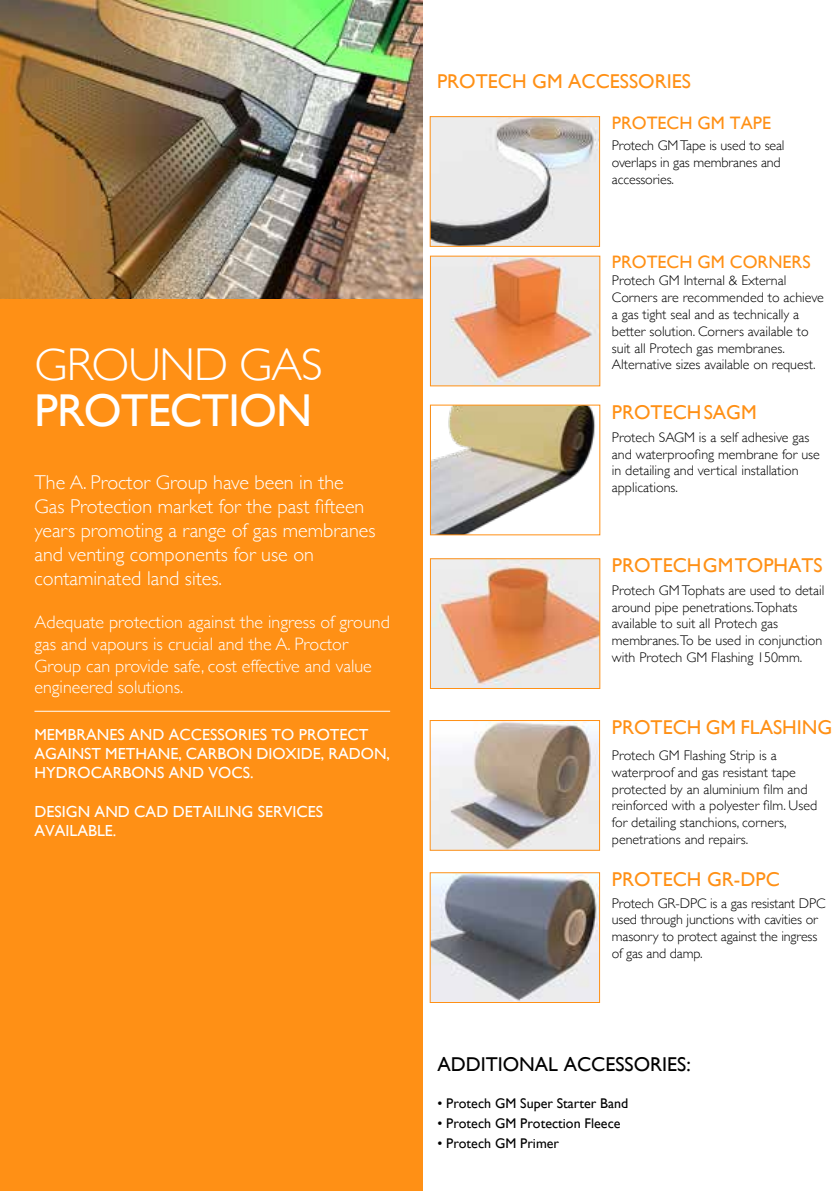
<style>
.page{position:relative;width:840px;height:1191px;background:#fff}
.page>*{position:absolute;margin:0;border:0;box-sizing:border-box;transform-origin:0 0}
.t1{font:46px "Gill Sans";letter-spacing:-.02em;color:#fff}
.t2{font:300 46px "Gill Sans";letter-spacing:-.02em;color:#fff}
.t3{font:300 20px/24px "Gill Sans";color:#fff}
.t4{font:20px "Gill Sans";color:#ff9015}
.t5{font:20px "Gill Sans";color:#000}
.t6{font:300 18px/21.6px "Gill Sans";color:#fff}
.t7{font:18px "Gill Sans";color:#ff9015}
.t8{font:16px/19.2px "Gill Sans";color:#fff}
.t9{font:300 14px/16.8px "Gill Sans";color:#000}
.t10{font:14px "Gill Sans";color:#000}
</style>
<div class="page">
<div style="left:0;top:0;width:422px;height:1191px;background:#ff9015"></div>
<hr style="left:34px;top:710px;width:356px;height:1px;background:#fff">
<img style="left:0;top:0;width:422px;height:298px">
<img style="left:431px;top:118px;width:166px;height:127px">
<div style="left:429px;top:116px;width:170px;height:131px;border:1px solid #ff9015"></div>
<img style="left:431px;top:722px;width:166px;height:126px">
<img style="left:432px;top:560px;width:165px;height:126px">
<div style="left:430px;top:558px;width:169px;height:130px;border:1px solid #ff9015"></div>
<img style="left:432px;top:258px;width:165px;height:126px">
<svg style="left:432px;top:407px;width:163px;height:126px"></svg>
<div style="left:430px;top:405px;width:169px;height:130px;border:1px solid #ff9015"></div>
<img style="left:431px;top:874px;width:166px;height:126px">
<h1 class="t2" style="left:34px;top:328px;width:290px">GROUND GAS</h1>
<h1 class="t1" style="left:34px;top:383px;width:279px">PROTECTION</h1>
<h2 class="t3" style="left:34px;top:469px;width:342px">The A. Proctor Group have been in the Gas Protection market for the past fifteen years promoting a range of gas membranes and venting components for use on contaminated land sites.</h2>
<p class="t6" style="left:34px;top:611px;width:356px">Adequate protection against the ingress of ground gas and vapours is crucial and the A. Proctor Group can provide safe, cost effective and value engineered solutions.</p>
<p class="t8" style="left:34px;top:724px;width:357px">MEMBRANES AND ACCESSORIES TO PROTECT<br>AGAINST METHANE, CARBON DIOXIDE, RADON,<br>HYDROCARBONS AND VOCS.</p>
<p class="t8" style="left:34px;top:801px;width:290px">DESIGN AND CAD DETAILING SERVICES<br>AVAILABLE.</p>
<h2 class="t4" style="left:437px;top:69px;width:255px">PROTECH GM ACCESSORIES</h2>
<p class="t7" style="left:611px;top:112px;width:161px">PROTECH GM TAPE</p>
<p class="t9" style="left:611px;top:136px;width:174px">Protech GM Tape is used to seal overlaps in gas membranes and accessories.</p>
<p class="t7" style="left:611px;top:252px;width:200px">PROTECH GM CORNERS</p>
<p class="t9" style="left:611px;top:272px;width:213px">Protech GM Internal &amp; External Corners are recommended to achieve a gas tight seal and as technically a better solution. Corners available to suit all Protech gas membranes.<br>Alternative sizes available on request.</p>
<h2 class="t4" style="left:611px;top:400px;width:146px">PROTECH SAGM</h2>
<p class="t9" style="left:611px;top:428px;width:209px">Protech SAGM is a self adhesive gas and waterproofing membrane for use in detailing and vertical installation applications.</p>
<h2 class="t4" style="left:611px;top:554px;width:212px">PROTECH GM TOPHATS</h2>
<p class="t9" style="left:611px;top:581px;width:214px">Protech GM Tophats are used to detail around pipe penetrations.Tophats available to suit all Protech gas membranes.To be used in conjunction with Protech GM Flashing 150mm.</p>
<h2 class="t4" style="left:611px;top:715px;width:222px">PROTECH GM FLASHING</h2>
<p class="t9" style="left:611px;top:746px;width:207px">Protech GM Flashing Strip is a waterproof and gas resistant tape protected by an aluminium film and reinforced with a polyester film. Used for detailing stanchions, corners, penetrations and repairs.</p>
<h2 class="t4" style="left:611px;top:867px;width:169px">PROTECH GR-DPC</h2>
<p class="t9" style="left:611px;top:894px;width:215px">Protech GR-DPC is a gas resistant DPC used through junctions with cavities or masonry to protect against the ingress of gas and damp.</p>
<h2 class="t5" style="left:437px;top:1052px;width:255px">ADDITIONAL ACCESSORIES:</h2>
<p class="t10" style="left:437px;top:1095px;width:192px">• Protech GM Super Starter Band</p>
<p class="t10" style="left:437px;top:1115px;width:184px">• Protech GM Protection Fleece</p>
<p class="t10" style="left:437px;top:1135px;width:123px">• Protech GM Primer</p>
</div>
